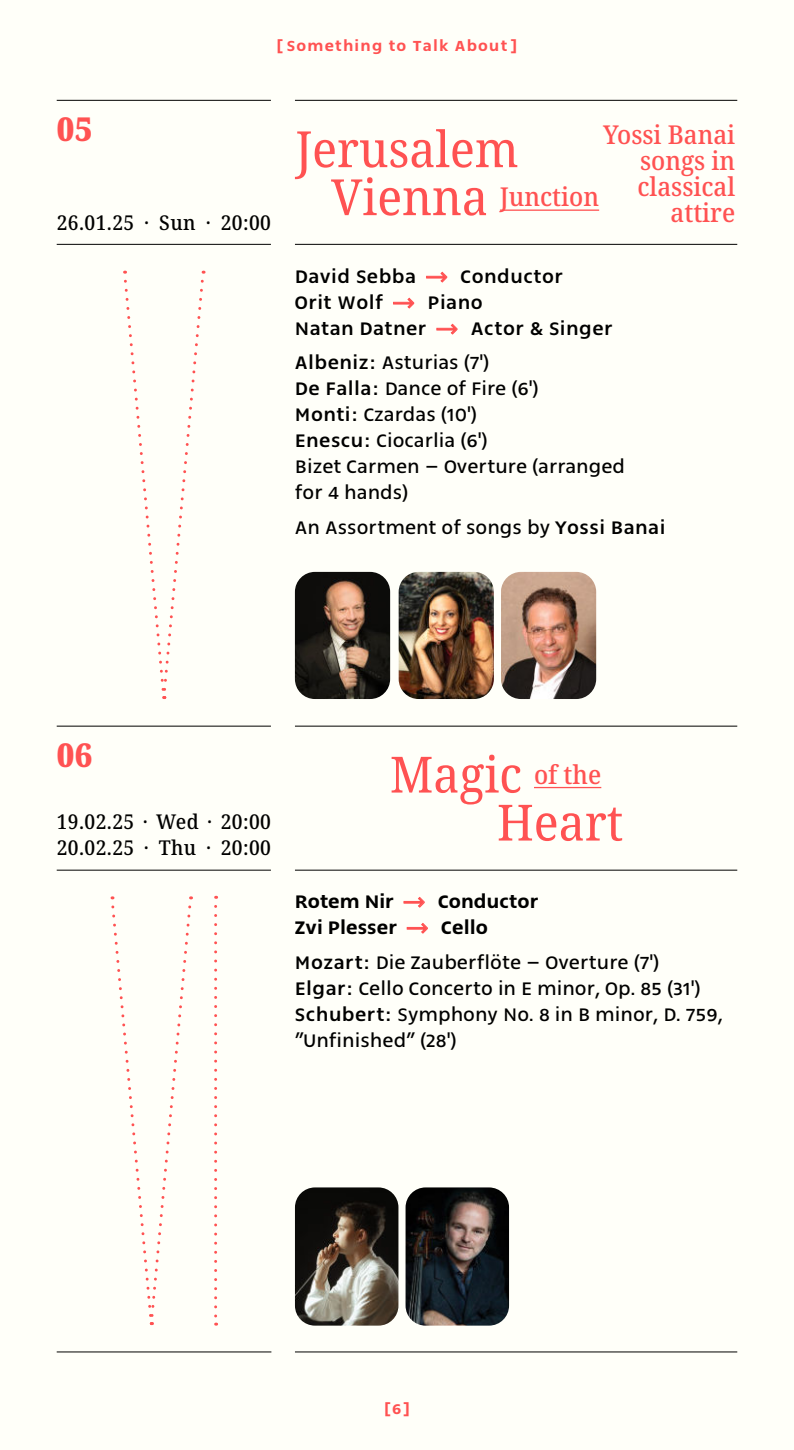
<style>
.page{position:relative;width:794px;height:1450px;background:#fffff9}
.page>*{position:absolute;margin:0;border:0;box-sizing:border-box;transform-origin:0 0}
.t1{font:semi-condensed 50px/48px "Noto Serif Hebrew";color:#ff5252}
.t2{font:900 semi-condensed 33px "Noto Serif Hebrew";color:#ff5252}
.t3{font:500 semi-condensed 26px/26px "Noto Serif Hebrew";color:#ff5252;text-align:right}
.t4{font:22.4px/26px "Narkiss Block TRIAL";color:#000}
.t5{font:500 22.4px/26px "Narkiss Block TRIAL";letter-spacing:.02em;color:#000}
.t6{font:600 22.4px/26px "Narkiss Block TRIAL";letter-spacing:.005em;color:#000}
.t7{font:20.4px/26.6px "Noto Serif Hebrew";letter-spacing:.02em;color:#000}
.t8{font:600 18px "Narkiss Block TRIAL";letter-spacing:.07em;color:#ff5252}
.s1{font-weight:400;font-size:50px}
.s2{font-family:"Aktiv Grotesk";font-weight:400;color:#ff5252}
.s3{font-weight:500}
</style>
<div class="page">
<hr style="left:57px;top:100px;width:214px;height:1px;background:#000">
<hr style="left:57px;top:726px;width:214px;height:1px;background:#000">
<hr style="left:295px;top:100px;width:442px;height:1px;background:#000">
<hr style="left:295px;top:244px;width:442px;height:1px;background:#000">
<hr style="left:295px;top:1352px;width:442px;height:1px;background:#000">
<hr style="left:57px;top:244px;width:214px;height:1px;background:#000">
<hr style="left:57px;top:870px;width:214px;height:1px;background:#000">
<hr style="left:57px;top:1352px;width:214px;height:1px;background:#000">
<hr style="left:295px;top:726px;width:442px;height:1px;background:#000">
<hr style="left:295px;top:870px;width:442px;height:1px;background:#000">
<hr style="left:500px;top:210px;width:99px;height:1px;background:#ff5252">
<hr style="left:534px;top:787px;width:67px;height:1px;background:#ff5252">
<img style="left:405px;top:1187px;width:104px;height:139px">
<img style="left:295px;top:1187px;width:103px;height:139px">
<img style="left:501px;top:572px;width:95px;height:127px">
<img style="left:399px;top:572px;width:95px;height:127px">
<img style="left:295px;top:572px;width:95px;height:127px">
<svg style="left:123px;top:271px;width:82px;height:428px"></svg>
<svg style="left:214px;top:906px;width:3px;height:420px"></svg>
<svg style="left:110px;top:896px;width:83px;height:429px"></svg>
<p class="t8" style="left:276px;top:38px;width:242px">[ Something to Talk About ]</p>
<h2 class="t2" style="left:57px;top:115px;width:37px">05</h2>
<p class="t7" style="left:57px;top:209px;width:216px">26.01.25 · Sun · 20:00</p>
<p class="t3" style="left:603px;top:124px;width:134px">Yossi Banai songs in classical attire</p>
<h1 class="t1" style="left:295px;top:130px;width:225px">Jerusalem</h1>
<p class="t3" style="left:331px;top:186px;width:269px"><span class="s1">Vienna</span> Junction</p>
<p class="t5" style="left:295px;top:264px;width:319px">David Sebba <span class="s2">→</span> Conductor<br>Orit Wolf <span class="s2">→</span> Piano<br>Natan Datner <span class="s2">→</span> Actor &amp; Singer</p>
<p class="t4" style="left:295px;top:351px;width:332px"><span class="s3">Albeniz:</span> Asturias (7')<br><span class="s3">De Falla:</span> Dance of Fire (6')<br><span class="s3">Monti:</span> Czardas (10')<br><span class="s3">Enescu:</span> Ciocarlia (6')<br>Bizet Carmen – Overture (arranged for 4 hands)</p>
<p class="t4" style="left:295px;top:515px;width:372px">An Assortment of songs by <span class="s3">Yossi Banai</span></p>
<h2 class="t2" style="left:57px;top:741px;width:37px">06</h2>
<p class="t7" style="left:57px;top:809px;width:216px">19.02.25 · Wed · 20:00<br>20.02.25 · Thu · 20:00</p>
<h1 class="t1" style="left:497px;top:755px;width:128px;text-indent:-107px">Magic <sup>of</sup> <sup>the<br></sup>Heart</h1>
<p class="t6" style="left:295px;top:889px;width:245px">Rotem Nir <span class="s2">→</span> Conductor<br>Zvi Plesser <span class="s2">→</span> Cello</p>
<p class="t4" style="left:295px;top:950px;width:429px"><span class="s3">Mozart:</span> Die Zauberflöte – Overture (7')<br><span class="s3">Elgar:</span> Cello Concerto in E minor, Op. 85 (31')<br><span class="s3">Schubert:</span> Symphony No. 8 in B minor, D. 759, ”Unfinished” (28')</p>
<p class="t8" style="left:384px;top:1401px;width:27px">[6]</p>
</div>
